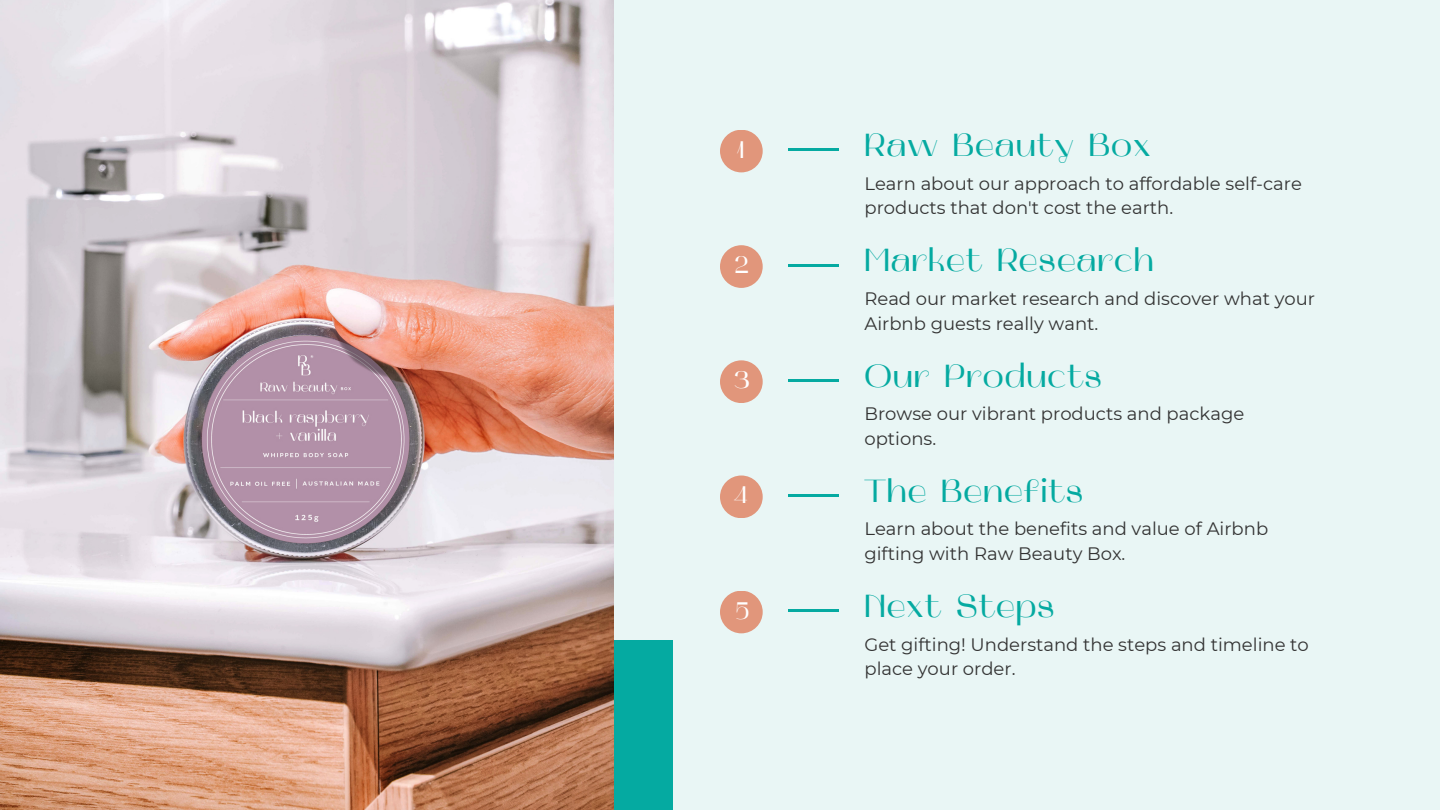
<style>
.page{position:relative;width:1440px;height:810px;background:#e9f6f5}
.page>*{position:absolute;margin:0;border:0;box-sizing:border-box;transform-origin:0 0}
.t1{font:300 32px "Mak";letter-spacing:.03em;color:#05aaa1}
.t2{font:300 24px "Mak";color:#fff}
.t3{font:18px/24.8px "Montserrat";color:#333}
</style>
<div class="page">
<div style="left:148px;top:641px;width:525px;height:169px;background:#05aaa1"></div>
<hr style="left:788px;top:149px;width:51px;height:2px;background:#05aaa1">
<hr style="left:788px;top:264px;width:51px;height:3px;background:#05aaa1">
<hr style="left:788px;top:379px;width:51px;height:3px;background:#05aaa1">
<hr style="left:788px;top:495px;width:51px;height:2px;background:#05aaa1">
<hr style="left:788px;top:610px;width:51px;height:2px;background:#05aaa1">
<img style="left:0;top:0;width:614px;height:810px">
<div style="left:720px;top:130px;width:43px;height:42px;background:#e1967b;border-radius:50%"></div>
<div style="left:720px;top:245px;width:43px;height:43px;background:#e1967b;border-radius:50%"></div>
<div style="left:720px;top:360px;width:43px;height:43px;background:#e1967b;border-radius:50%"></div>
<div style="left:720px;top:476px;width:43px;height:42px;background:#e1967b;border-radius:50%"></div>
<div style="left:720px;top:591px;width:43px;height:42px;background:#e1967b;border-radius:50%"></div>
<h2 class="t2" style="left:737px;top:136px;width:9px">1</h2>
<h2 class="t2" style="left:735px;top:251px;width:16px">2</h2>
<h2 class="t2" style="left:734px;top:367px;width:17px">3</h2>
<h2 class="t2" style="left:733px;top:481px;width:16px">4</h2>
<h2 class="t2" style="left:735px;top:597px;width:15px">5</h2>
<h1 class="t1" style="left:864px;top:127px;width:288px">Raw Beauty Box</h1>
<p class="t3" style="left:864px;top:170px;width:439px">Learn about our approach to affordable self-care products that don't cost the earth.</p>
<h1 class="t1" style="left:864px;top:243px;width:291px">Market Research</h1>
<p class="t3" style="left:864px;top:286px;width:452px">Read our market research and discover what your<br>Airbnb guests really want.</p>
<h1 class="t1" style="left:864px;top:358px;width:239px">Our Products</h1>
<p class="t3" style="left:864px;top:401px;width:381px">Browse our vibrant products and package options.</p>
<h1 class="t1" style="left:864px;top:473px;width:220px">The Benefits</h1>
<p class="t3" style="left:864px;top:516px;width:405px">Learn about the benefits and value of Airbnb gifting with Raw Beauty Box.</p>
<h1 class="t1" style="left:864px;top:588px;width:192px">Next Steps</h1>
<p class="t3" style="left:864px;top:631px;width:446px">Get gifting! Understand the steps and timeline to place your order.</p>
</div>
